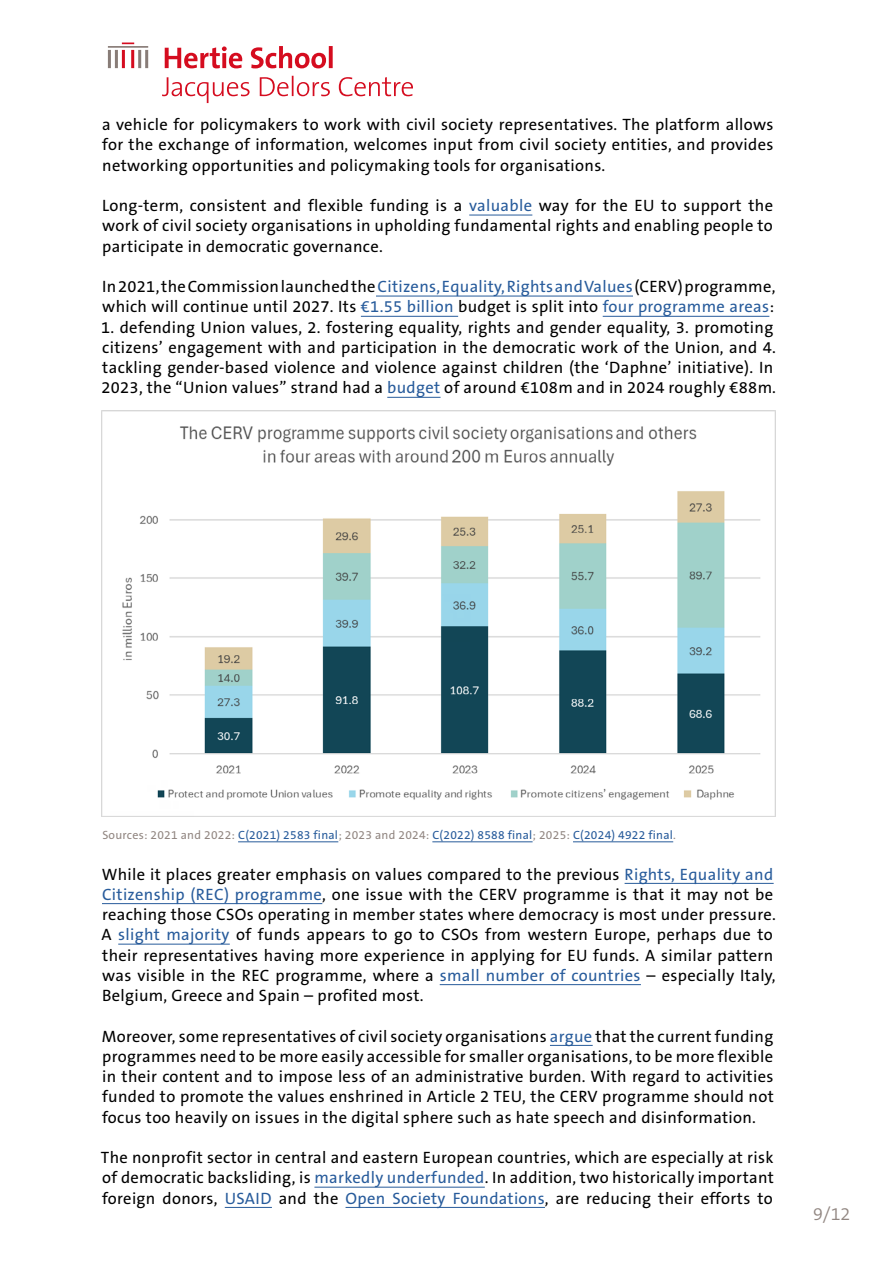
<style>
.page{position:relative;width:893px;height:1263px;background:#fff}
.page>*{position:absolute;margin:0;border:0;box-sizing:border-box;transform-origin:0 0}
.t1{font:300 18px "The Sans B W4";color:#928782}
.t2{font:16.5px/20.2px "The Sans B W5 Plain";letter-spacing:.02em;color:#000;text-align:justify}
.t3{font:12px "The Sans B W5 Plain";letter-spacing:.02em;color:#275b9b}
.s1{color:#275b9b}
.s2{color:#928782}
</style>
<div class="page">
<hr style="left:115px;top:50px;width:3px;height:18px;background:#887c77">
<hr style="left:108px;top:50px;width:3px;height:18px;background:#887c77">
<hr style="left:108px;top:46px;width:40px;height:2px;background:#887c77">
<svg style="left:122px;top:43px;width:291px;height:60px"></svg>
<hr style="left:469px;top:215px;width:63px;height:1px;background:#275b9b">
<hr style="left:376px;top:296px;width:257px;height:1px;background:#275b9b">
<hr style="left:361px;top:316px;width:97px;height:1px;background:#275b9b">
<hr style="left:603px;top:316px;width:166px;height:1px;background:#275b9b">
<hr style="left:387px;top:397px;width:53px;height:1px;background:#275b9b">
<hr style="left:238px;top:841px;width:100px;height:1px;background:#275b9b">
<hr style="left:432px;top:841px;width:101px;height:1px;background:#275b9b">
<hr style="left:573px;top:841px;width:100px;height:1px;background:#275b9b">
<hr style="left:625px;top:883px;width:149px;height:1px;background:#275b9b">
<hr style="left:102px;top:903px;width:220px;height:1px;background:#275b9b">
<hr style="left:118px;top:944px;width:112px;height:1px;background:#275b9b">
<hr style="left:440px;top:984px;width:201px;height:1px;background:#275b9b">
<hr style="left:550px;top:1045px;width:43px;height:1px;background:#275b9b">
<hr style="left:314px;top:1187px;width:171px;height:1px;background:#275b9b">
<hr style="left:225px;top:1207px;width:47px;height:1px;background:#275b9b">
<hr style="left:346px;top:1207px;width:199px;height:1px;background:#275b9b">
<img style="left:102px;top:410px;width:673px;height:406px">
<p class="t2" style="left:102px;top:115px;width:673px">a vehicle for policymakers to work with civil society representatives. The platform allows for the exchange of information, welcomes input from civil society entities, and provides networking opportunities and policymaking tools for organisations.</p>
<p class="t2" style="left:102px;top:196px;width:672px">Long-term, consistent and flexible funding is a <span class="s1">valuable</span> way for the EU to support the work of civil society organisations in upholding fundamental rights and enabling people to participate in democratic governance.</p>
<p class="t2" style="left:102px;top:277px;width:675px">In 2021, the Commission launched the <span class="s1">Citizens, Equality, Rights and Values</span> (CERV) programme, which will continue until 2027. Its <span class="s1">€1.55 billion</span> budget is split into <span class="s1">four programme areas</span>:</p>
<p class="t2" style="left:101px;top:317px;width:676px;text-align:left">1. defending Union values, 2. fostering equality, rights and gender equality, 3. promoting citizens’ engagement with and participation in the democratic work of the Union, and 4. tackling gender-based violence and violence against children (the ‘Daphne’ initiative). In 2023, the “Union values” strand had a <span class="s1">budget</span> of around €108m and in 2024 roughly €88m.</p>
<p class="t3" style="left:102px;top:827px;width:575px"><span class="s2">Sources: 2021 and 2022:</span> C(2021) 2583 final<span class="s2">; 2023 and 2024:</span> C(2022) 8588 final<span class="s2">; 2025:</span> C(2024) 4922 final<span class="s2">.</span></p>
<p class="t2" style="left:101px;top:864px;width:676px;text-align:left">While it places greater emphasis on values compared to the previous <span class="s1">Rights, Equality and Citizenship (REC) programme</span>, one issue with the CERV programme is that it may not be reaching those CSOs operating in member states where democracy is most under pressure.<br>A <span class="s1">slight majority</span> of funds appears to go to CSOs from western Europe, perhaps due to their representatives having more experience in applying for EU funds. A similar pattern was visible in the REC programme, where a <span class="s1">small number of countries</span> – especially Italy, Belgium, Greece and Spain – profited most.</p>
<p class="t2" style="left:102px;top:1026px;width:673px">Moreover, some representatives of civil society organisations <span class="s1">argue</span> that the current funding programmes need to be more easily accessible for smaller organisations, to be more flexible in their content and to impose less of an administrative burden. With regard to activities funded to promote the values enshrined in Article 2 TEU, the CERV programme should not focus too heavily on issues in the digital sphere such as hate speech and disinformation.</p>
<p class="t2" style="left:101px;top:1147px;width:674px">The nonprofit sector in central and eastern European countries, which are especially at risk of democratic backsliding, is <span class="s1">markedly underfunded</span>. In addition, two historically important foreign donors, <span class="s1">USAID</span> and the <span class="s1">Open Society Foundations</span>, are reducing their efforts to</p>
<p class="t1" style="left:813px;top:1203px;width:39px">9/12</p>
</div>
